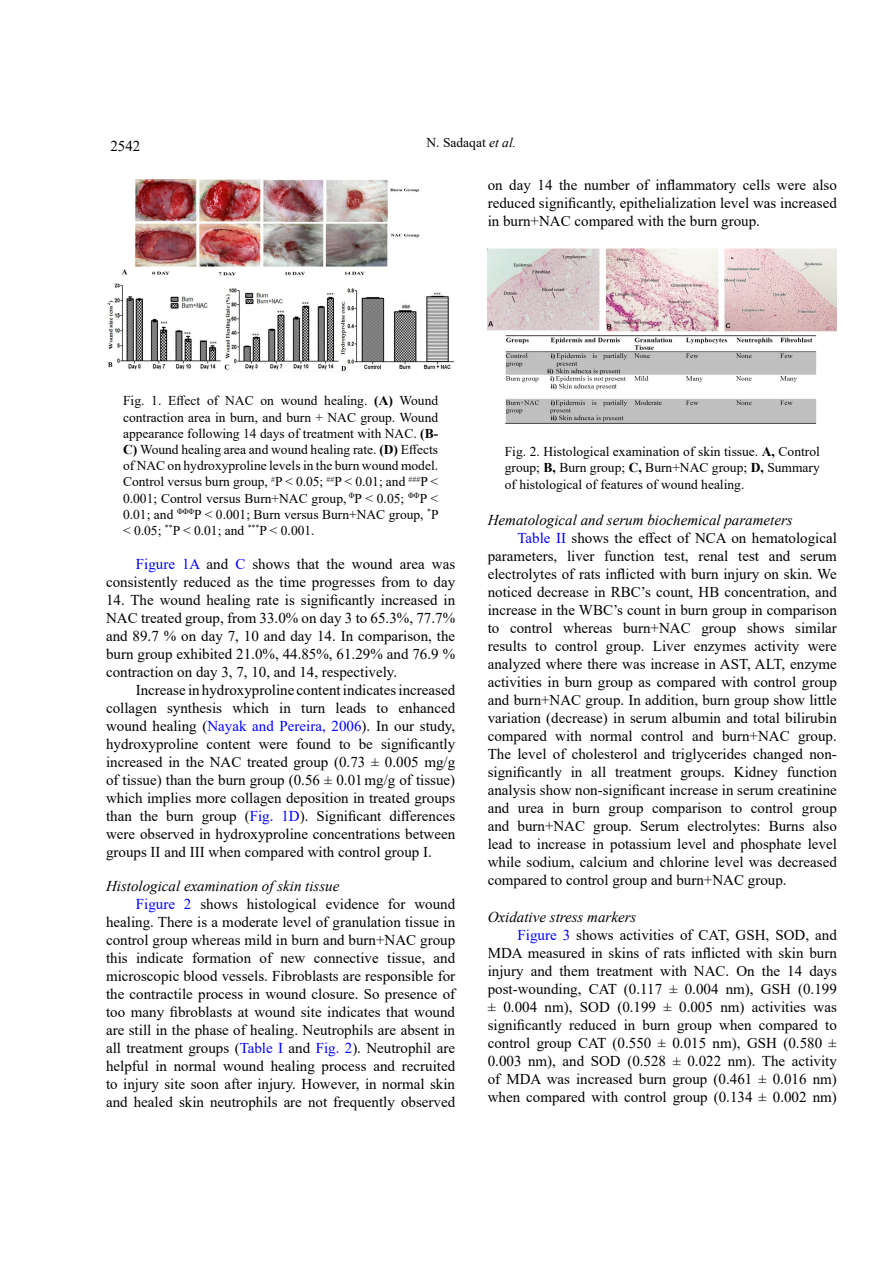
<style>
.page{position:relative;width:893px;height:1263px;background:#fff}
.page>*{position:absolute;margin:0;border:0;box-sizing:border-box;transform-origin:0 0}
.t1{font:15px/18px "Times New Roman";color:#000;text-align:justify}
.t2{font:italic 15px "Times New Roman";color:#000}
.t3{font:13.5px/16.2px "Times New Roman";color:#000;text-align:justify}
.s1{font-style:italic}
.s2{font-weight:700}
.s3{color:#00f}
</style>
<div class="page">
<img style="left:107px;top:180px;width:347px;height:193px">
<img style="left:488px;top:248px;width:348px;height:176px">
<p class="t1" style="left:110px;top:136px;width:31px">2542</p>
<p class="t3" style="left:427px;top:134px;width:91px">N. Sadaqat <span class="s1">et al.</span></p>
<p class="t1" style="left:488px;top:176px;width:351px">on day 14 the number of inflammatory cells were also reduced significantly, epithelialization level was increased in burn+NAC compared with the burn group.</p>
<p class="t3" style="left:123px;top:392px;width:317px">Fig. 1. Effect of NAC on wound healing. <span class="s2">(A)</span> Wound contraction area in burn, and burn + NAC group. Wound appearance following 14 days of treatment with NAC. <span class="s2">(B-C)</span> Wound healing area and wound healing rate. <span class="s2">(D)</span> Effects of NAC on hydroxyproline levels in the burn wound model.<br>Control versus burn group, <sup>#</sup>P &lt; 0.05; <sup>##</sup>P &lt; 0.01; and <sup>###</sup>P &lt; 0.001; Control versus Burn+NAC group, <sup>Φ</sup>P &lt; 0.05; <sup>ΦΦ</sup>P &lt; 0.01; and <sup>ΦΦΦ</sup>P &lt; 0.001; Burn versus Burn+NAC group, <sup>*</sup>P &lt; 0.05; <sup>**</sup>P &lt; 0.01; and <sup>***</sup>P &lt; 0.001.</p>
<p class="t1" style="left:106px;top:555px;width:351px;text-align:right"><span class="s3">Figure 1A</span> and <span class="s3">C</span> shows that the wound area was consistently reduced as the time progresses from to day</p>
<p class="t1" style="left:106px;top:591px;width:351px">14. The wound healing rate is significantly increased in NAC treated group, from 33.0% on day 3 to 65.3%, 77.7% and 89.7 % on day 7, 10 and day 14. In comparison, the burn group exhibited 21.0%, 44.85%, 61.29% and 76.9 % contraction on day 3, 7, 10, and 14, respectively.</p>
<p class="t1" style="left:106px;top:681px;width:351px;text-indent:30px">Increase in hydroxyproline content indicates increased collagen synthesis which in turn leads to enhanced wound healing (<span class="s3">Nayak and Pereira, 2006</span>). In our study, hydroxyproline content were found to be significantly increased in the NAC treated group (0.73 ± 0.005 mg/g of tissue) than the burn group (0.56 ± 0.01mg/g of tissue) which implies more collagen deposition in treated groups than the burn group (<span class="s3">Fig. 1D</span>). Significant differences were observed in hydroxyproline concentrations between groups II and III when compared with control group I.</p>
<p class="t2" style="left:106px;top:876px;width:235px">Histological examination of skin tissue</p>
<p class="t1" style="left:136px;top:895px;width:321px"><span class="s3">Figure 2</span> shows histological evidence for wound</p>
<p class="t1" style="left:106px;top:913px;width:351px">healing. There is a moderate level of granulation tissue in</p>
<p class="t1" style="left:106px;top:931px;width:351px">control group whereas mild in burn and burn+NAC group</p>
<p class="t1" style="left:106px;top:949px;width:351px">this indicate formation of new connective tissue, and</p>
<p class="t1" style="left:106px;top:967px;width:351px">microscopic blood vessels. Fibroblasts are responsible for</p>
<p class="t1" style="left:106px;top:985px;width:351px">the contractile process in wound closure. So presence of</p>
<p class="t1" style="left:106px;top:1003px;width:351px">too many fibroblasts at wound site indicates that wound</p>
<p class="t1" style="left:106px;top:1021px;width:351px">are still in the phase of healing. Neutrophils are absent in</p>
<p class="t1" style="left:106px;top:1039px;width:351px">all treatment groups (<span class="s3">Table I</span> and <span class="s3">Fig. 2</span>). Neutrophil are</p>
<p class="t1" style="left:106px;top:1057px;width:351px">helpful in normal wound healing process and recruited</p>
<p class="t1" style="left:106px;top:1075px;width:351px">to injury site soon after injury. However, in normal skin</p>
<p class="t1" style="left:106px;top:1093px;width:351px">and healed skin neutrophils are not frequently observed</p>
<p class="t3" style="left:505px;top:443px;width:317px">Fig. 2. Histological examination of skin tissue. <span class="s2">A,</span> Control group; <span class="s2">B,</span> Burn group; <span class="s2">C,</span> Burn+NAC group; <span class="s2">D,</span> Summary of histological of features of wound healing.</p>
<p class="t2" style="left:488px;top:509px;width:306px">Hematological and serum biochemical parameters</p>
<p class="t1" style="left:517px;top:528px;width:321px"><span class="s3">Table II</span> shows the effect of NCA on hematological</p>
<p class="t1" style="left:488px;top:546px;width:351px">parameters, liver function test, renal test and serum</p>
<p class="t1" style="left:488px;top:564px;width:351px">electrolytes of rats inflicted with burn injury on skin. We</p>
<p class="t1" style="left:488px;top:582px;width:351px">noticed decrease in RBC’s count, HB concentration, and</p>
<p class="t1" style="left:488px;top:600px;width:351px">increase in the WBC’s count in burn group in comparison</p>
<p class="t1" style="left:488px;top:618px;width:351px">to control whereas burn+NAC group shows similar</p>
<p class="t1" style="left:488px;top:636px;width:351px">results to control group. Liver enzymes activity were</p>
<p class="t1" style="left:488px;top:654px;width:351px">analyzed where there was increase in AST, ALT, enzyme</p>
<p class="t1" style="left:488px;top:672px;width:351px">activities in burn group as compared with control group</p>
<p class="t1" style="left:488px;top:690px;width:351px">and burn+NAC group. In addition, burn group show little</p>
<p class="t1" style="left:488px;top:708px;width:351px">variation (decrease) in serum albumin and total bilirubin</p>
<p class="t1" style="left:488px;top:726px;width:351px">compared with normal control and burn+NAC group.</p>
<p class="t1" style="left:488px;top:744px;width:351px">The level of cholesterol and triglycerides changed non-</p>
<p class="t1" style="left:488px;top:762px;width:351px">significantly in all treatment groups. Kidney function</p>
<p class="t1" style="left:488px;top:780px;width:351px">analysis show non-significant increase in serum creatinine</p>
<p class="t1" style="left:488px;top:798px;width:351px">and urea in burn group comparison to control group</p>
<p class="t1" style="left:488px;top:816px;width:351px">and burn+NAC group. Serum electrolytes: Burns also</p>
<p class="t1" style="left:488px;top:834px;width:351px">lead to increase in potassium level and phosphate level</p>
<p class="t1" style="left:488px;top:852px;width:351px">while sodium, calcium and chlorine level was decreased</p>
<p class="t1" style="left:488px;top:870px;width:300px">compared to control group and burn+NAC group.</p>
<p class="t2" style="left:488px;top:907px;width:150px">Oxidative stress markers</p>
<p class="t1" style="left:517px;top:926px;width:321px"><span class="s3">Figure 3</span> shows activities of CAT, GSH, SOD, and</p>
<p class="t1" style="left:488px;top:944px;width:351px">MDA measured in skins of rats inflicted with skin burn</p>
<p class="t1" style="left:488px;top:962px;width:351px">injury and them treatment with NAC. On the 14 days</p>
<p class="t1" style="left:488px;top:980px;width:351px">post-wounding, CAT (0.117 ± 0.004 nm), GSH (0.199</p>
<p class="t1" style="left:488px;top:998px;width:351px">± 0.004 nm), SOD (0.199 ± 0.005 nm) activities was</p>
<p class="t1" style="left:488px;top:1016px;width:351px">significantly reduced in burn group when compared to</p>
<p class="t1" style="left:488px;top:1034px;width:351px">control group CAT (0.550 ± 0.015 nm), GSH (0.580 ±</p>
<p class="t1" style="left:488px;top:1052px;width:351px">0.003 nm), and SOD (0.528 ± 0.022 nm). The activity</p>
<p class="t1" style="left:488px;top:1070px;width:351px">of MDA was increased burn group (0.461 ± 0.016 nm)</p>
<p class="t1" style="left:488px;top:1088px;width:351px">when compared with control group (0.134 ± 0.002 nm)</p>
</div>
